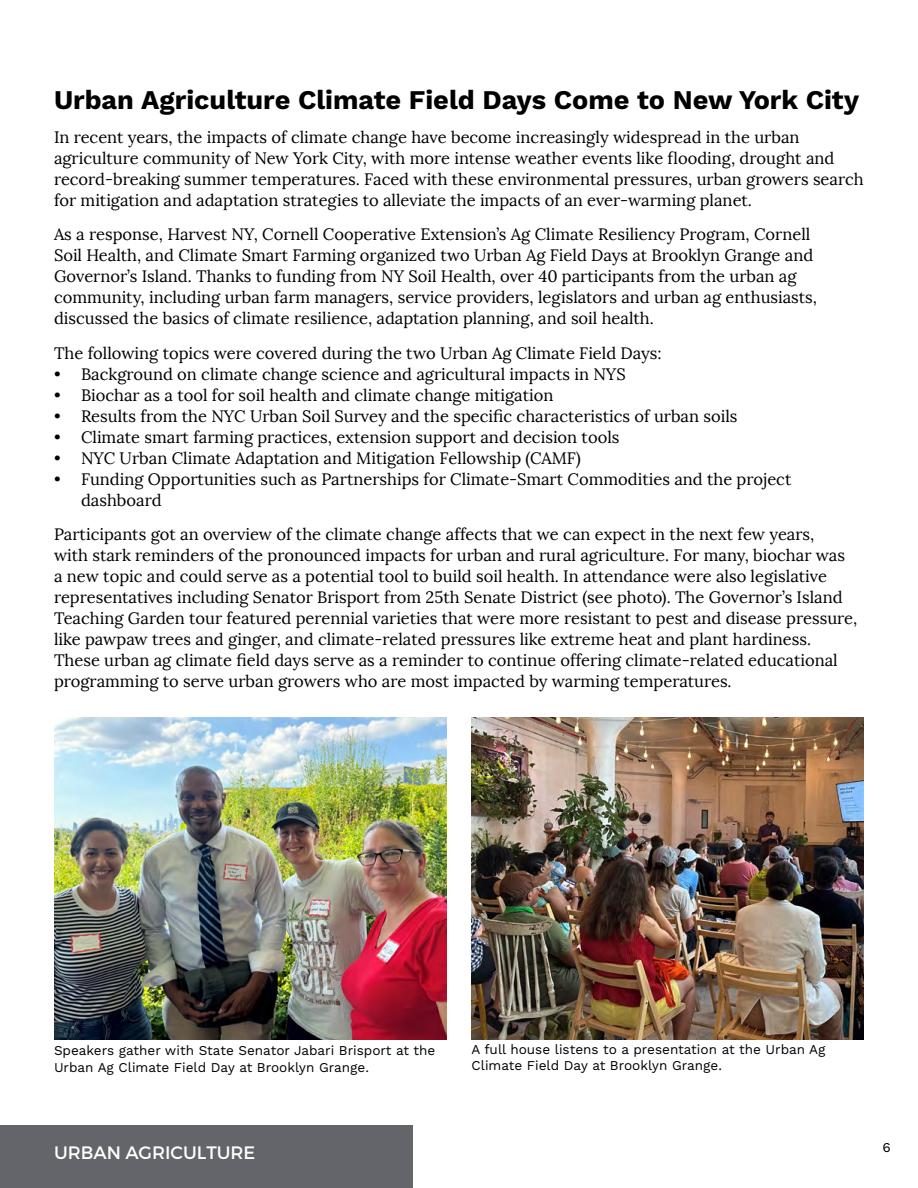
<style>
.page{position:relative;width:918px;height:1188px;background:#fff}
.page>*{position:absolute;margin:0;border:0;box-sizing:border-box;transform-origin:0 0}
.Heading_1{font:700 27px "Work Sans";color:#000}
.t1{font:18px "Montserrat";color:#fff}
.Body_Text{font:16.5px/21px "Lora";color:#000}
.t2{font:13.5px/16.5px "Work Sans";color:#000}
</style>
<div class="page">
<div style="left:0;top:1125px;width:413px;height:63px;background:#63656a"></div>
<img style="left:54px;top:717px;width:392px;height:323px">
<img style="left:472px;top:717px;width:392px;height:323px">
<h1 class="Heading_1" style="left:54px;top:84px;width:807px">Urban Agriculture Climate Field Days Come to New York City</h1>
<p class="Body_Text" style="left:54px;top:127px;width:811px">In recent years, the impacts of climate change have become increasingly widespread in the urban agriculture community of New York City, with more intense weather events like flooding, drought and record-breaking summer temperatures. Faced with these environmental pressures, urban growers search for mitigation and adaptation strategies to alleviate the impacts of an ever-warming planet.</p>
<p class="Body_Text" style="left:54px;top:224px;width:765px">As a response, Harvest NY, Cornell Cooperative Extension’s Ag Climate Resiliency Program, Cornell Soil Health, and Climate Smart Farming organized two Urban Ag Field Days at Brooklyn Grange and Governor’s Island. Thanks to funding from NY Soil Health, over 40 participants from the urban ag community, including urban farm managers, service providers, legislators and urban ag enthusiasts, discussed the basics of climate resilience, adaptation planning, and soil health.</p>
<p class="Body_Text" style="left:54px;top:343px;width:609px">The following topics were covered during the two Urban Ag Climate Field Days:</p>
<p class="Body_Text" style="left:54px;top:364px;width:573px">• Background on climate change science and agricultural impacts in NYS</p>
<p class="Body_Text" style="left:54px;top:385px;width:501px">• Biochar as a tool for soil health and climate change mitigation</p>
<p class="Body_Text" style="left:54px;top:406px;width:685px">• Results from the NYC Urban Soil Survey and the specific characteristics of urban soils</p>
<p class="Body_Text" style="left:54px;top:427px;width:567px">• Climate smart farming practices, extension support and decision tools</p>
<p class="Body_Text" style="left:54px;top:448px;width:529px">• NYC Urban Climate Adaptation and Mitigation Fellowship (CAMF)</p>
<p class="Body_Text" style="left:81px;top:469px;width:712px;text-indent:-27px">• Funding Opportunities such as Partnerships for Climate-Smart Commodities and the project dashboard</p>
<p class="Body_Text" style="left:54px;top:524px;width:805px">Participants got an overview of the climate change affects that we can expect in the next few years,<br>with stark reminders of the pronounced impacts for urban and rural agriculture. For many, biochar was a new topic and could serve as a potential tool to build soil health. In attendance were also legislative representatives including Senator Brisport from 25th Senate District (see photo). The Governor’s Island Teaching Garden tour featured perennial varieties that were more resistant to pest and disease pressure, like pawpaw trees and ginger, and climate-related pressures like extreme heat and plant hardiness.<br>These urban ag climate field days serve as a reminder to continue offering climate-related educational programming to serve urban growers who are most impacted by warming temperatures.</p>
<p class="t2" style="left:54px;top:1043px;width:383px">Speakers gather with State Senator Jabari Brisport at the<br>Urban Ag Climate Field Day at Brooklyn Grange.</p>
<p class="t2" style="left:472px;top:1041px;width:355px">A full house listens to a presentation at the Urban Ag<br>Climate Field Day at Brooklyn Grange.</p>
<p class="t1" style="left:54px;top:1141px;width:203px">URBAN AGRICULTURE</p>
<p class="t2" style="left:883px;top:1140px;width:10px">6</p>
</div>
